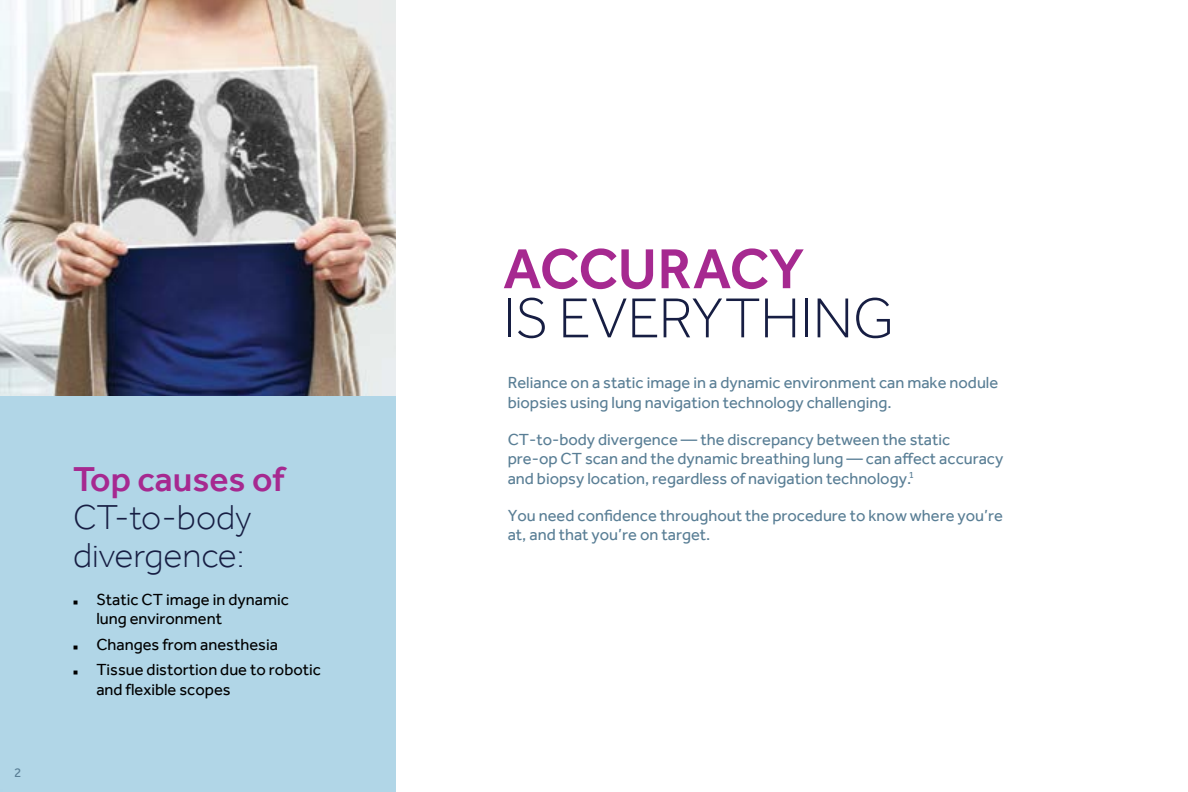
<style>
.page{position:relative;width:1188px;height:792px;background:#fff}
.page>*{position:absolute;margin:0;border:0;box-sizing:border-box;transform-origin:0 0}
.t1{font:300 58.2px "Effra";letter-spacing:-.005em;color:#171e43}
.t2{font:500 58.2px "Effra";letter-spacing:-.01em;color:#a62990}
.t3{font:300 35.55px/37.5px "Effra";color:#171e43}
.t4{font:500 35.55px "Effra";color:#a62990}
.t5{font:16.5px/19.5px "Effra";color:#597e95}
.t6{font:16.5px/19.5px "Effra";color:#000}
.t7{font:13.5px "Effra";color:#597e95}
</style>
<div class="page">
<img style="left:0;top:0;width:396px;height:396px">
<div style="left:0;top:396px;width:396px;height:396px;background:#b1d6e7"></div>
<p class="t7" style="left:14px;top:764px;width:9px">2</p>
<h2 class="t4" style="left:73px;top:458px;width:213px">Top causes of</h2>
<h2 class="t3" style="left:73px;top:498px;width:180px">CT-to-body divergence:</h2>
<p class="t6" style="left:96px;top:589px;width:194px;text-indent:-23px">■ Static CT image in dynamic lung environment</p>
<p class="t6" style="left:73px;top:634px;width:206px">■ Changes from anesthesia</p>
<p class="t6" style="left:96px;top:660px;width:226px;text-indent:-23px">■ Tissue distortion due to robotic and flexible scopes</p>
<h1 class="t2" style="left:503px;top:234px;width:303px">ACCURACY</h1>
<h1 class="t1" style="left:503px;top:283px;width:393px">IS EVERYTHING</h1>
<p class="t5" style="left:508px;top:373px;width:492px">Reliance on a static image in a dynamic environment can make nodule biopsies using lung navigation technology challenging.</p>
<p class="t5" style="left:508px;top:429px;width:497px">CT-to-body divergence — the discrepancy between the static pre-op CT scan and the dynamic breathing lung — can affect accuracy and biopsy location, regardless of navigation technology.<sup>1</sup></p>
<p class="t5" style="left:508px;top:505px;width:497px">You need confidence throughout the procedure to know where you’re at, and that you’re on target.</p>
</div>
